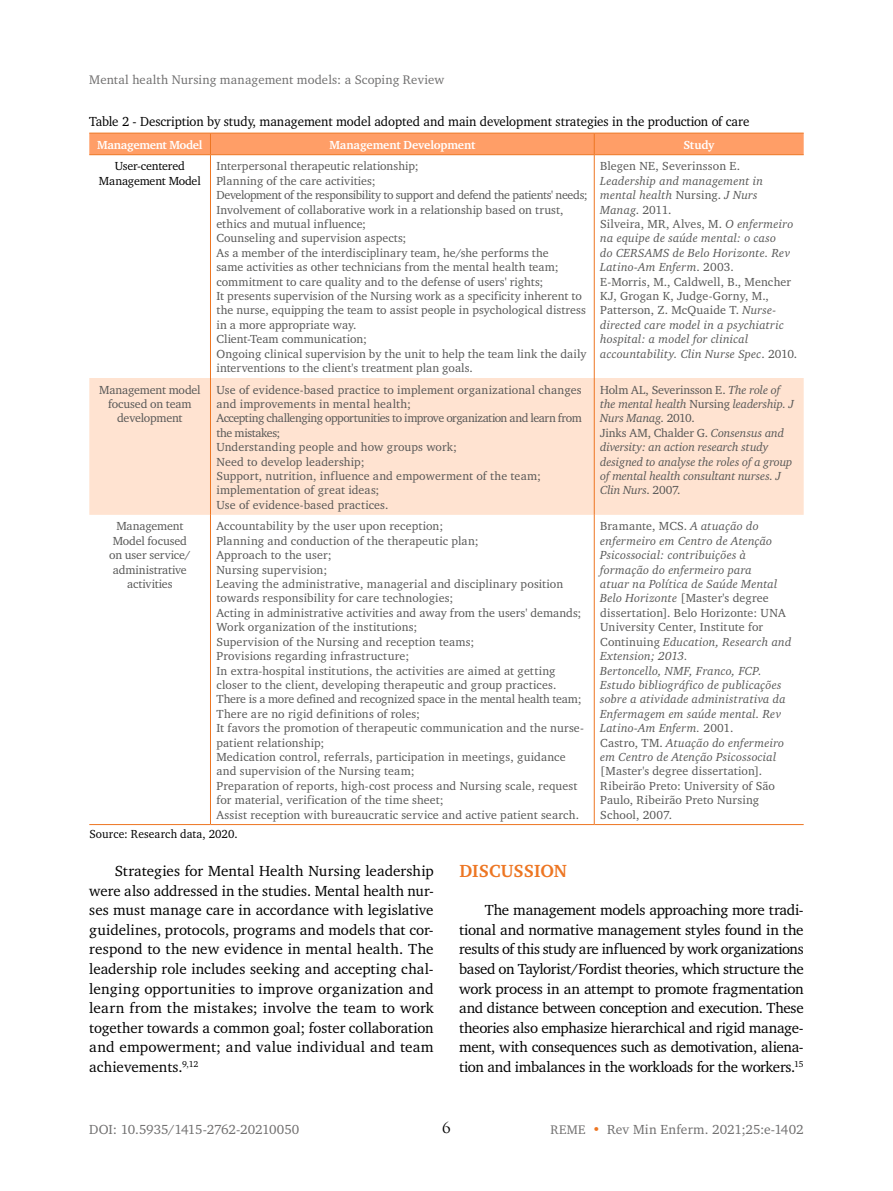
<style>
.page{position:relative;width:893px;height:1191px;background:#fff}
.page>*{position:absolute;margin:0;border:0;box-sizing:border-box;transform-origin:0 0}
.t1{font:700 18px "X Charter";color:#ed7623}
.t2{font:15px/19.5px "X Charter";letter-spacing:-.005em;color:#000;text-align:justify}
.t3{font:15px "Trajan Pro";color:#000}
.t4{font:13.5px "X Charter";letter-spacing:-.005em;color:#000;scale:.96 1}
.t5{font:13.5px "X Charter";color:#706f6f}
.t6{font:12.75px "X Charter";letter-spacing:.01em;color:#706f6f}
.t7{font:12px/14.4px "X Charter";letter-spacing:.005em;color:#575756}
.t8{font:italic 12px/14.4px "X Charter";letter-spacing:.015em;color:#575756}
.t9{font:italic 12px/14.4px "X Charter";letter-spacing:-.01em;color:#575756}
.t10{font:700 12px "X Charter";letter-spacing:-.02em;color:#fff}
.t11{font:12px/14.4px "X Charter";letter-spacing:-.015em;color:#575756;text-align:center}
.t12{font:12px/14.4px "X Charter";letter-spacing:-.01em;color:#000;text-align:center}
.t13{font:12px "X Charter";letter-spacing:.01em;color:#000;scale:.96 1}
.s1{font-style:normal}
.s2{font-size:12.75px}
.s3{color:#ed7623}
</style>
<div class="page">
<div style="left:89px;top:378px;width:715px;height:137px;background:#ffe3d1"></div>
<div style="left:89px;top:133px;width:715px;height:21px;background:#ff9e67"></div>
<hr style="left:89px;top:154px;width:121px;height:1px;background:#ed7623">
<hr style="left:210px;top:154px;width:384px;height:1px;background:#ed7623">
<hr style="left:210px;top:155px;width:1px;height:223px;background:#ed7623">
<hr style="left:594px;top:154px;width:210px;height:1px;background:#ed7623">
<hr style="left:594px;top:155px;width:1px;height:223px;background:#ed7623">
<hr style="left:210px;top:378px;width:1px;height:137px;background:#ed7623">
<hr style="left:594px;top:378px;width:1px;height:137px;background:#ed7623">
<hr style="left:210px;top:515px;width:1px;height:309px;background:#ed7623">
<hr style="left:594px;top:515px;width:1px;height:309px;background:#ed7623">
<hr style="left:89px;top:824px;width:121px;height:1px;background:#ed7623">
<hr style="left:210px;top:824px;width:384px;height:1px;background:#ed7623">
<hr style="left:594px;top:824px;width:210px;height:1px;background:#ed7623">
<p class="t6" style="left:89px;top:68px;width:356px">Mental health Nursing management models: a Scoping Review</p>
<p class="t4" style="left:89px;top:110px;width:689px">Table 2 - Description by study, management model adopted and main development strategies in the production of care</p>
<p class="t10" style="left:97px;top:134px;width:107px">Management Model</p>
<p class="t10" style="left:329px;top:134px;width:147px">Management Development</p>
<p class="t10" style="left:683px;top:134px;width:33px">Study</p>
<p class="t12" style="left:99px;top:158px;width:103px">User-centered<br>Management Model</p>
<p class="t7" style="left:216px;top:158px;width:373px">Interpersonal therapeutic relationship;<br>Planning of the care activities;<br>Development of the responsibility to support and defend the patients' needs; Involvement of collaborative work in a relationship based on trust, ethics and mutual influence;<br>Counseling and supervision aspects;<br>As a member of the interdisciplinary team, he/she performs the<br>same activities as other technicians from the mental health team; commitment to care quality and to the defense of users' rights;<br>It presents supervision of the Nursing work as a specificity inherent to the nurse, equipping the team to assist people in psychological distress in a more appropriate way.<br>Client-Team communication;<br>Ongoing clinical supervision by the unit to help the team link the daily interventions to the client's treatment plan goals.</p>
<p class="t7" style="left:600px;top:158px;width:141px">Blegen NE, Severinsson E.</p>
<p class="t8" style="left:600px;top:173px;width:199px">Leadership and management in mental health <span class="s1">Nursing.</span> J Nurs<br>Manag<span class="s1">. 2011.<br>Silveira, MR, Alves, M.</span> O enfermeiro na equipe de saúde mental: o caso<br>do CERSAMS de Belo Horizonte. Rev<br>Latino-Am Enferm<span class="s1">. 2003.<br>E-Morris, M., Caldwell, B., Mencher<br>KJ, Grogan K, Judge-Gorny, M.,<br>Patterson, Z. McQuaide T.</span> Nurse&shy;directed care model in a psychiatric hospital: a model for clinical accountability. Clin Nurse Spec<span class="s1">. 2010.</span></p>
<p class="t11" style="left:99px;top:382px;width:103px">Management model focused on team development</p>
<p class="t7" style="left:216px;top:382px;width:367px">Use of evidence-based practice to implement organizational changes and improvements in mental health;<br>Accepting challenging opportunities to improve organization and learn from the mistakes;<br>Understanding people and how groups work;<br>Need to develop leadership;<br>Support, nutrition, influence and empowerment of the team; implementation of great ideas;<br>Use of evidence-based practices.</p>
<p class="t9" style="left:600px;top:381px;width:196px"><span class="s1">Holm AL, Severinsson E.</span> The role of the mental health <span class="s1">Nursing</span> leadership. J<br>Nurs Manag<span class="s1">. 2010.<br>Jinks AM, Chalder G.</span> Consensus and diversity: an action research study designed to analyse the roles of a group of mental health consultant nurses. J<br>Clin Nurs<span class="s1">. 2007.</span></p>
<p class="t7" style="left:109px;top:518px;width:83px;text-align:center">Management<br>Model focused on user service/ administrative activities</p>
<p class="t7" style="left:216px;top:518px;width:369px">Accountability by the user upon reception;<br>Planning and conduction of the therapeutic plan;<br>Approach to the user;<br>Nursing supervision;<br>Leaving the administrative, managerial and disciplinary position towards responsibility for care technologies;<br>Acting in administrative activities and away from the users' demands; Work organization of the institutions;<br>Supervision of the Nursing and reception teams;<br>Provisions regarding infrastructure;<br>In extra-hospital institutions, the activities are aimed at getting closer to the client, developing therapeutic and group practices.<br>There is a more defined and recognized space in the mental health team; There are no rigid definitions of roles;<br>It favors the promotion of therapeutic communication and the nurse&shy;patient relationship;<br>Medication control, referrals, participation in meetings, guidance and supervision of the Nursing team;<br>Preparation of reports, high-cost process and Nursing scale, request for material, verification of the time sheet;<br>Assist reception with bureaucratic service and active patient search.</p>
<p class="t8" style="left:600px;top:518px;width:193px"><span class="s1">Bramante, MCS.</span> A atuação do enfermeiro em Centro de Atenção<br>Psicossocial: contribuições à formação do enfermeiro para<br>atuar na Política de Saúde Mental<br>Belo Horizonte <span class="s1">[Master's degree dissertation]. Belo Horizonte: UNA<br>University Center, Institute for<br>Continuing</span> Education, Research and<br>Extension; 2013.<br>Bertoncello, NMF, Franco, FCP.<br>Estudo bibliográfico de publicações sobre a atividade administrativa da<br>Enfermagem em saúde mental. Rev<br>Latino-Am Enferm. <span class="s1">2001.<br>Castro, TM.</span> Atuação do enfermeiro em Centro de Atenção Psicossocial</p>
<p class="t7" style="left:600px;top:763px;width:176px">[Master's degree dissertation].<br>Ribeirão Preto: University of São<br>Paulo, Ribeirão Preto Nursing<br>School, 2007.</p>
<p class="t13" style="left:90px;top:823px;width:156px">Source: Research data, 2020.</p>
<p class="t2" style="left:89px;top:860px;width:346px;text-indent:26px">Strategies for Mental Health Nursing leadership were also addressed in the studies. Mental health nur&shy;ses must manage care in accordance with legislative guidelines, protocols, programs and models that cor&shy;respond to the new evidence in mental health. The leadership role includes seeking and accepting chal&shy;lenging opportunities to improve organization and learn from the mistakes; involve the team to work together towards a common goal; foster collaboration and empowerment; and value individual and team achievements.<sup>9,12</sup></p>
<h1 class="t1" style="left:459px;top:855px;width:109px">DISCUSSION</h1>
<p class="t2" style="left:459px;top:899px;width:346px;text-indent:26px">The management models approaching more tradi&shy;tional and normative management styles found in the results of this study are influenced by work organizations based on Taylorist/Fordist theories, which structure the work process in an attempt to promote fragmentation and distance between conception and execution. These theories also emphasize hierarchical and rigid manage&shy;ment, with consequences such as demotivation, aliena&shy;tion and imbalances in the workloads for the workers.<sup>15</sup></p>
<p class="t3" style="left:442px;top:1118px;width:10px">6</p>
<p class="t5" style="left:89px;top:1117px;width:212px">DOI: 10.5935/1415-2762-20210050</p>
<p class="t5" style="left:550px;top:1117px;width:255px"><span class="s2">REME</span> <span class="s3">•</span> Rev Min Enferm. 2021;25:e-1402</p>
</div>
